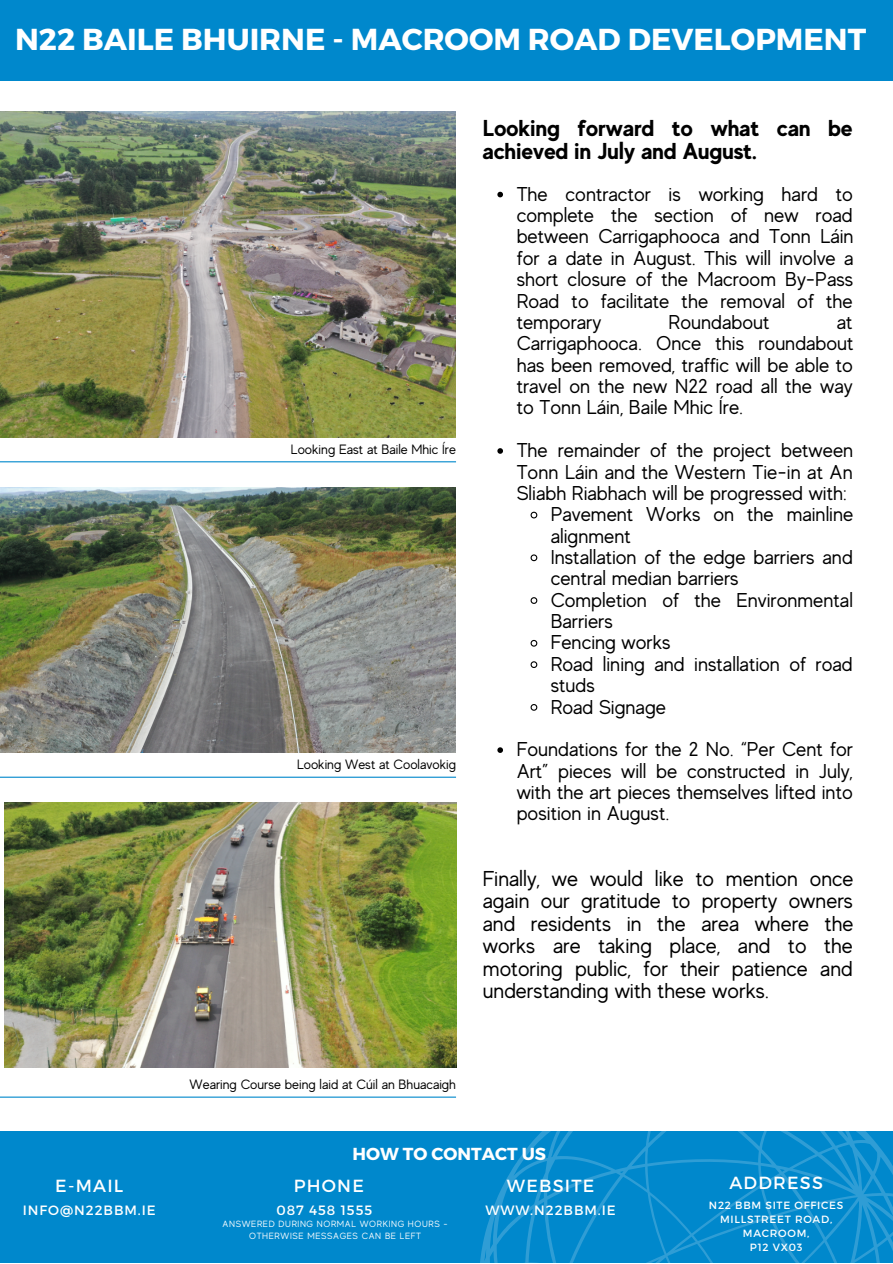
<style>
.page{position:relative;width:893px;height:1264px;background:#fff}
.page>*{position:absolute;margin:0;border:0;box-sizing:border-box;transform-origin:0 0}
.t1{font:700 30.3px "Montserrat";color:#fff}
.t2{font:700 22.95px/23.5px "MADE Evolve Sans";color:#000}
.t3{font:21.45px/22.5px "MADE Evolve Sans";color:#000;text-align:justify}
.t4{font:19.95px/21.3px "MADE Evolve Sans";color:#000;text-align:justify}
.t5{font:17.55px "Montserrat";letter-spacing:.07em;color:#fff}
.t6{font:700 17.4px "Montserrat";color:#fff}
.t7{font:13.5px "MADE Evolve Sans";color:#000}
.t8{font:13.5px "Montserrat";letter-spacing:.07em;color:#fff}
.t9{font:10.5px/14px "Montserrat";letter-spacing:.07em;color:#fff;text-align:center}
.t10{font:9px/12px "MADE Evolve Sans";letter-spacing:.07em;color:#fff;text-align:center}
</style>
<div class="page">
<div style="left:0;top:1130px;width:892px;height:132px;background:#08c"></div>
<svg style="left:478px;top:1130px;width:414px;height:132px"></svg>
<div style="left:0;top:0;width:892px;height:81px;background:#08c"></div>
<svg style="left:497px;top:192px;width:6px;height:5px"></svg>
<svg style="left:497px;top:448px;width:6px;height:6px"></svg>
<svg style="left:530px;top:511px;width:8px;height:8px"></svg>
<svg style="left:530px;top:554px;width:8px;height:8px"></svg>
<svg style="left:530px;top:597px;width:8px;height:7px"></svg>
<svg style="left:530px;top:639px;width:8px;height:8px"></svg>
<svg style="left:530px;top:661px;width:8px;height:7px"></svg>
<svg style="left:530px;top:704px;width:8px;height:7px"></svg>
<svg style="left:497px;top:747px;width:6px;height:6px"></svg>
<hr style="left:0;top:1096px;width:456px;height:1px;background:#08c">
<img style="left:0;top:111px;width:455px;height:326px">
<hr style="left:0;top:461px;width:456px;height:1px;background:#08c">
<img style="left:0;top:487px;width:455px;height:265px">
<hr style="left:0;top:776px;width:456px;height:1px;background:#08c">
<img style="left:4px;top:802px;width:452px;height:265px">
<p class="t1" style="left:15px;top:19px;width:852px">N22 BAILE BHUIRNE - MACROOM ROAD DEVELOPMENT</p>
<p class="t7" style="left:291px;top:441px;width:166px">Looking East at Baile Mhic Íre</p>
<p class="t7" style="left:297px;top:757px;width:160px">Looking West at Coolavokig</p>
<p class="t2" style="left:482px;top:116px;width:371px">Looking forward to what can be achieved in July and August.</p>
<p class="t4" style="left:516px;top:183px;width:338px">The contractor is working hard to complete the section of new road between Carrigaphooca and Tonn Láin for a date in August. This will involve a short closure of the Macroom By-Pass Road to facilitate the removal of the temporary</p>
<p class="t4" style="left:668px;top:311px;width:102px">Roundabout</p>
<p class="t4" style="left:516px;top:311px;width:338px;text-indent:320px">at Carrigaphooca. Once this roundabout has been removed, traffic will be able to travel on the new N22 road all the way to Tonn Láin, Baile Mhic Íre.</p>
<p class="t4" style="left:516px;top:440px;width:338px">The remainder of the project between Tonn Láin and the Western Tie-in at An Sliabh Riabhach will be progressed with:</p>
<p class="t4" style="left:550px;top:504px;width:304px">Pavement Works on the mainline alignment</p>
<p class="t4" style="left:550px;top:546px;width:303px">Installation of the edge barriers and central median barriers</p>
<p class="t4" style="left:550px;top:589px;width:304px">Completion of the Environmental<br>Barriers</p>
<p class="t4" style="left:550px;top:632px;width:121px">Fencing works</p>
<p class="t4" style="left:550px;top:653px;width:303px">Road lining and installation of road studs</p>
<p class="t4" style="left:550px;top:696px;width:117px">Road Signage</p>
<p class="t4" style="left:516px;top:739px;width:338px">Foundations for the 2 No. “Per Cent for Art” pieces will be constructed in July, with the art pieces themselves lifted into position in August.</p>
<p class="t3" style="left:482px;top:867px;width:372px">Finally, we would like to mention once again our gratitude to property owners and residents in the area where the works are taking place, and to the motoring public, for their patience and understanding with these works.</p>
<p class="t7" style="left:189px;top:1076px;width:268px">Wearing Course being laid at Cúil an Bhuacaigh</p>
<p class="t6" style="left:352px;top:1142px;width:195px">HOW TO CONTACT US</p>
<p class="t5" style="left:55px;top:1174px;width:69px">E-MAIL</p>
<p class="t5" style="left:294px;top:1174px;width:72px">PHONE</p>
<p class="t5" style="left:507px;top:1174px;width:89px">WEBSITE</p>
<p class="t5" style="left:729px;top:1171px;width:95px">ADDRESS</p>
<p class="t8" style="left:276px;top:1201px;width:97px">087 458 1555</p>
<p class="t10" style="left:223px;top:1217px;width:226px">ANSWERED DURING NORMAL WORKING HOURS -<br>OTHERWISE MESSAGES CAN BE LEFT</p>
<p class="t8" style="left:23px;top:1201px;width:134px">INFO@N22BBM.IE</p>
<p class="t8" style="left:485px;top:1201px;width:132px">WWW.N22BBM.IE</p>
<p class="t9" style="left:709px;top:1198px;width:136px">N22 BBM SITE OFFICES</p>
<p class="t9" style="left:720px;top:1211px;width:114px">MILLSTREET ROAD,<br>MACROOM,</p>
<p class="t9" style="left:749px;top:1239px;width:54px">P12 VX03</p>
</div>
